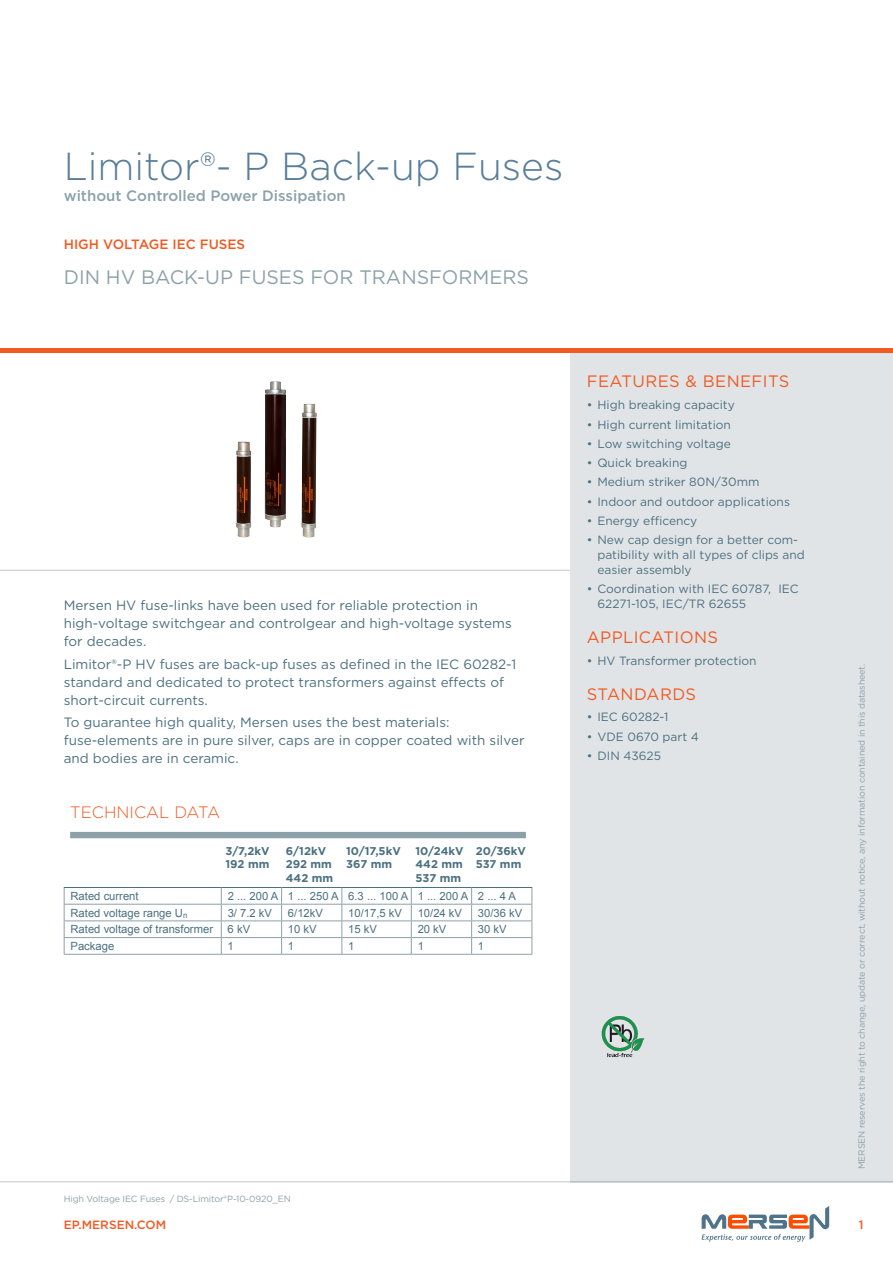
<style>
.page{position:relative;width:893px;height:1263px;background:#fff}
.page>*{position:absolute;margin:0;border:0;box-sizing:border-box;transform-origin:0 0}
.t1{font:300 39px "Gotham";color:#587d98}
.t2{font:19.5px "Gotham";color:#8ba1a9}
.t3{font:16.5px "Gotham";letter-spacing:.025em;color:#f15a22}
.t4{font:300 16.5px "Gotham";color:#f15a22}
.t5{font:500 15px "Gotham";color:#8ba1a9}
.t6{font:13.5px/18px "Gotham";color:#4c7080}
.t7{font:500 13.5px "Gotham";color:#f15a22}
.t8{font:12px/15px "Gotham";color:#4c7080}
.t9{font:500 12px "Gotham";color:#f15a22}
.t10{font:11.25px "Arial";color:#4c7080}
.t11{font:700 11.25px/13.5px "Gotham";color:#4c7080}
.t12{font:9px "Gotham";letter-spacing:-.015em;color:#8ba1a9}
</style>
<div class="page">
<hr style="left:0;top:1181px;width:893px;height:1px;background:#bec8cd">
<div style="left:570px;top:353px;width:323px;height:829px;background:#e1e4e7"></div>
<hr style="left:0;top:349px;width:893px;height:4px;background:#f15a22">
<hr style="left:0;top:570px;width:570px;height:1px;background:#bec8cd">
<svg style="left:702px;top:1206px;width:127px;height:36px"></svg>
<img style="left:236px;top:381px;width:81px;height:157px">
<hr style="left:64px;top:954px;width:157px;height:1px;background:#8ba1a9">
<hr style="left:221px;top:954px;width:61px;height:1px;background:#8ba1a9">
<hr style="left:282px;top:954px;width:60px;height:1px;background:#8ba1a9">
<hr style="left:342px;top:954px;width:69px;height:1px;background:#8ba1a9">
<hr style="left:411px;top:954px;width:61px;height:1px;background:#8ba1a9">
<hr style="left:472px;top:954px;width:60px;height:1px;background:#8ba1a9">
<hr style="left:64px;top:887px;width:157px;height:1px;background:#4c7080">
<hr style="left:221px;top:887px;width:61px;height:1px;background:#4c7080">
<hr style="left:282px;top:887px;width:60px;height:1px;background:#4c7080">
<hr style="left:342px;top:887px;width:69px;height:1px;background:#4c7080">
<hr style="left:411px;top:887px;width:61px;height:1px;background:#4c7080">
<hr style="left:472px;top:887px;width:60px;height:1px;background:#4c7080">
<hr style="left:64px;top:904px;width:157px;height:1px;background:#8ba1a9">
<hr style="left:221px;top:904px;width:61px;height:1px;background:#8ba1a9">
<hr style="left:282px;top:904px;width:60px;height:1px;background:#8ba1a9">
<hr style="left:342px;top:904px;width:69px;height:1px;background:#8ba1a9">
<hr style="left:411px;top:904px;width:61px;height:1px;background:#8ba1a9">
<hr style="left:472px;top:904px;width:60px;height:1px;background:#8ba1a9">
<hr style="left:64px;top:920px;width:157px;height:1px;background:#8ba1a9">
<hr style="left:221px;top:920px;width:61px;height:1px;background:#8ba1a9">
<hr style="left:282px;top:920px;width:60px;height:1px;background:#8ba1a9">
<hr style="left:342px;top:920px;width:69px;height:1px;background:#8ba1a9">
<hr style="left:411px;top:920px;width:61px;height:1px;background:#8ba1a9">
<hr style="left:472px;top:920px;width:60px;height:1px;background:#8ba1a9">
<hr style="left:64px;top:937px;width:157px;height:1px;background:#8ba1a9">
<svg style="left:64px;top:888px;width:1px;height:66px"></svg>
<hr style="left:221px;top:937px;width:61px;height:1px;background:#8ba1a9">
<svg style="left:221px;top:888px;width:1px;height:66px"></svg>
<hr style="left:282px;top:937px;width:60px;height:1px;background:#8ba1a9">
<svg style="left:281px;top:888px;width:1px;height:66px"></svg>
<hr style="left:342px;top:937px;width:69px;height:1px;background:#8ba1a9">
<svg style="left:341px;top:888px;width:1px;height:66px"></svg>
<hr style="left:411px;top:937px;width:61px;height:1px;background:#8ba1a9">
<svg style="left:411px;top:888px;width:1px;height:66px"></svg>
<hr style="left:472px;top:937px;width:60px;height:1px;background:#8ba1a9">
<svg style="left:471px;top:888px;width:1px;height:66px"></svg>
<svg style="left:531px;top:888px;width:1px;height:66px"></svg>
<div style="left:70px;top:832px;width:456px;height:6px;background:#8ba1a9"></div>
<img style="left:601px;top:1016px;width:44px;height:42px">
<h1 class="t1" style="left:64px;top:142px;width:501px">Limitor®- P Back-up Fuses</h1>
<p class="t5" style="left:64px;top:186px;width:284px">without Controlled Power Dissipation</p>
<p class="t7" style="left:64px;top:235px;width:183px">HIGH VOLTAGE IEC FUSES</p>
<h2 class="t2" style="left:64px;top:264px;width:467px">DIN HV BACK-UP FUSES FOR TRANSFORMERS</h2>
<p class="t6" style="left:64px;top:596px;width:449px">Mersen HV fuse-links have been used for reliable protection in high-voltage switchgear and controlgear and high-voltage systems for decades.</p>
<p class="t6" style="left:64px;top:655px;width:454px">Limitor®-P HV fuses are back-up fuses as defined in the IEC 60282-1 standard and dedicated to protect transformers against effects of short-circuit currents.</p>
<p class="t6" style="left:64px;top:713px;width:462px">To guarantee high quality, Mersen uses the best materials: fuse-elements are in pure silver, caps are in copper coated with silver and bodies are in ceramic.</p>
<p class="t4" style="left:70px;top:802px;width:152px">TECHNICAL DATA</p>
<p class="t11" style="left:226px;top:844px;width:45px">3/7,2kV<br>192 mm</p>
<p class="t11" style="left:286px;top:844px;width:49px">6/12kV<br>292 mm<br>442 mm</p>
<p class="t11" style="left:346px;top:844px;width:56px">10/17,5kV<br>367 mm</p>
<p class="t11" style="left:416px;top:844px;width:49px;text-align:justify">10/24kV 442 mm 537 mm</p>
<p class="t11" style="left:476px;top:844px;width:52px">20/36kV<br>537 mm</p>
<p class="t10" style="left:71px;top:889px;width:70px">Rated current</p>
<p class="t10" style="left:228px;top:889px;width:290px">2 ... 200 A 1 ... 250 A 6.3 ... 100 A 1 ... 200 A 2 ... 4 A</p>
<p class="t10" style="left:71px;top:905px;width:118px">Rated voltage range U<sub>n</sub></p>
<p class="t10" style="left:228px;top:905px;width:46px">3/ 7.2 kV</p>
<p class="t10" style="left:288px;top:905px;width:37px">6/12kV</p>
<p class="t10" style="left:348px;top:905px;width:55px">10/17,5 kV</p>
<p class="t10" style="left:418px;top:905px;width:46px">10/24 kV</p>
<p class="t10" style="left:478px;top:905px;width:46px">30/36 kV</p>
<p class="t10" style="left:71px;top:922px;width:144px">Rated voltage of transformer</p>
<p class="t10" style="left:228px;top:922px;width:24px">6 kV</p>
<p class="t10" style="left:288px;top:922px;width:30px">10 kV</p>
<p class="t10" style="left:348px;top:922px;width:30px">15 kV</p>
<p class="t10" style="left:418px;top:922px;width:30px">20 kV</p>
<p class="t10" style="left:478px;top:922px;width:30px">30 kV</p>
<p class="t10" style="left:71px;top:939px;width:45px">Package</p>
<p class="t10" style="left:228px;top:939px;width:8px">1</p>
<p class="t10" style="left:288px;top:939px;width:8px">1</p>
<p class="t10" style="left:348px;top:939px;width:8px">1</p>
<p class="t10" style="left:418px;top:939px;width:8px">1</p>
<p class="t10" style="left:478px;top:939px;width:8px">1</p>
<p class="t3" style="left:587px;top:371px;width:204px">FEATURES &amp; BENEFITS</p>
<p class="t8" style="left:587px;top:397px;width:150px">• High breaking capacity</p>
<p class="t8" style="left:587px;top:417px;width:146px">• High current limitation</p>
<p class="t8" style="left:587px;top:436px;width:146px">• Low switching voltage</p>
<p class="t8" style="left:587px;top:455px;width:102px">• Quick breaking</p>
<p class="t8" style="left:587px;top:474px;width:174px">• Medium striker 80N/30mm</p>
<p class="t8" style="left:587px;top:494px;width:205px">• Indoor and outdoor applications</p>
<p class="t8" style="left:587px;top:513px;width:112px">• Energy efficency</p>
<p class="t8" style="left:597px;top:532px;width:209px;text-indent:-11px">• New cap design for a better com&shy;patibility with all types of clips and easier assembly</p>
<p class="t8" style="left:597px;top:581px;width:203px;text-indent:-11px">• Coordination with IEC 60787, IEC<br>62271-105, IEC/TR 62655</p>
<p class="t3" style="left:587px;top:626px;width:133px">APPLICATIONS</p>
<p class="t8" style="left:587px;top:653px;width:171px">• HV Transformer protection</p>
<p class="t3" style="left:587px;top:683px;width:111px">STANDARDS</p>
<p class="t8" style="left:587px;top:709px;width:83px">• IEC 60282-1</p>
<p class="t8" style="left:587px;top:729px;width:114px">• VDE 0670 part 4</p>
<p class="t8" style="left:587px;top:748px;width:76px">• DIN 43625</p>
<p class="t12" style="left:856px;top:1169px;width:507px;rotate:-90deg">MERSEN reserves the right to change, update or correct, without notice, any information contained in this datasheet.</p>
<p class="t12" style="left:64px;top:1193px;width:229px">High Voltage IEC Fuses / DS-Limitor®P-10-0920_EN</p>
<p class="t9" style="left:64px;top:1217px;width:104px">EP.MERSEN.COM</p>
<p class="t9" style="left:859px;top:1217px;width:6px">1</p>
</div>
